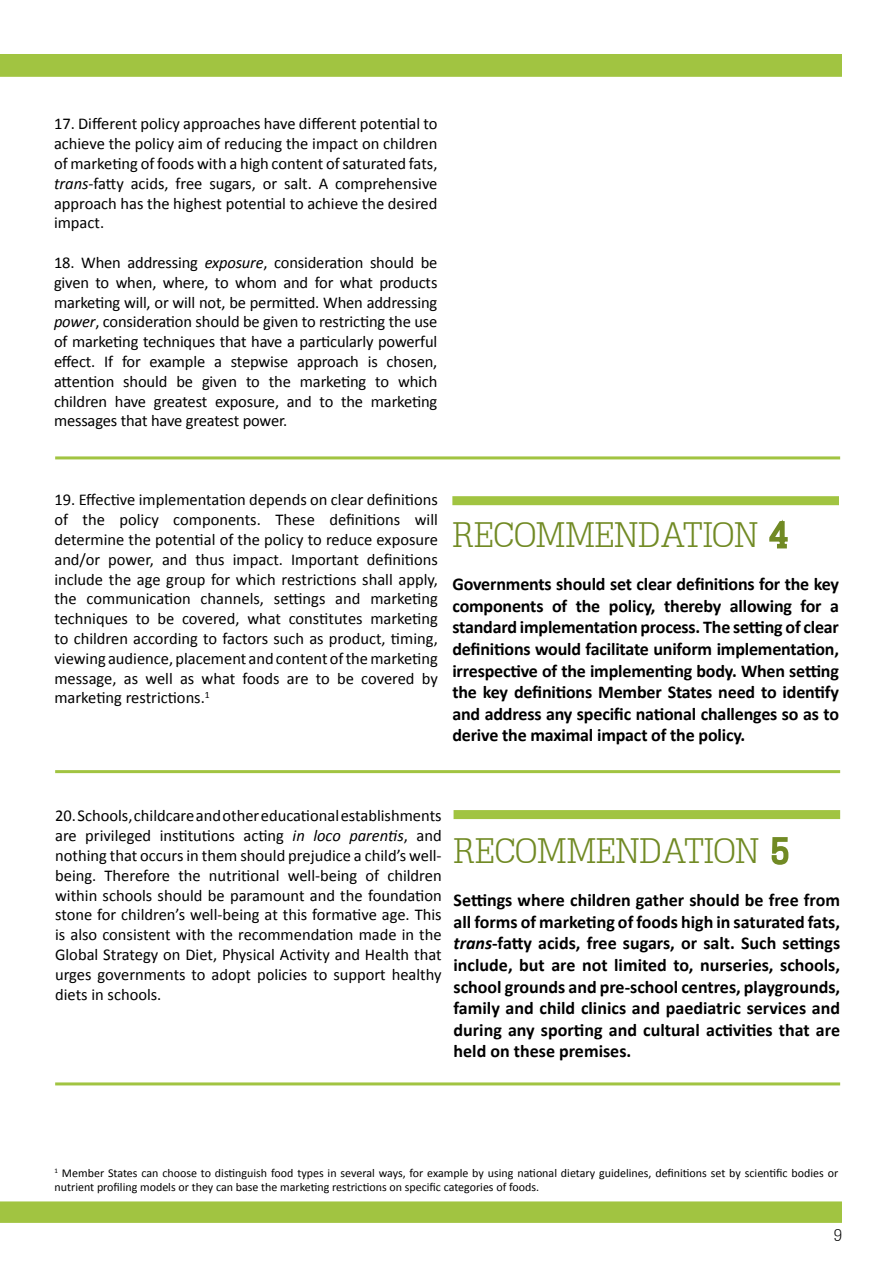
<style>
.page{position:relative;width:893px;height:1263px;background:#fff}
.page>*{position:absolute;margin:0;border:0;box-sizing:border-box;transform-origin:0 0}
.t1{font:300 34.5px "Typo Slabserif";color:#718a24}
.t2{font:700 18px/21.6px "Calibri";letter-spacing:-.01em;color:#000;text-align:justify}
.t3{font:16.5px/19.8px "Calibri";color:#000;text-align:justify}
.t4{font:300 16.5px "Typo Slabserif";color:#000}
.t5{font:12px/14.4px "Calibri";color:#000}
.s1{font-style:italic}
</style>
<div class="page">
<div style="left:0;top:1202px;width:842px;height:21px;background:#a1c441"></div>
<div style="left:0;top:54px;width:842px;height:23px;background:#a1c441"></div>
<svg style="left:771px;top:837px;width:18px;height:28px"></svg>
<svg style="left:769px;top:520px;width:19px;height:29px"></svg>
<div style="left:454px;top:810px;width:386px;height:9px;background:#a1c441"></div>
<div style="left:452px;top:496px;width:387px;height:9px;background:#a1c441"></div>
<hr style="left:55px;top:456px;width:785px;height:3px;background:#a1c441">
<hr style="left:55px;top:770px;width:785px;height:3px;background:#a1c441">
<hr style="left:55px;top:1082px;width:785px;height:3px;background:#a1c441">
<p class="t3" style="left:54px;top:113px;width:385px">17. Different policy approaches have different potential to achieve the policy aim of reducing the impact on children of marketing of foods with a high content of saturated fats, <span class="s1">trans</span>-fatty acids, free sugars, or salt. A comprehensive approach has the highest potential to achieve the desired impact.</p>
<p class="t3" style="left:54px;top:252px;width:385px">18. When addressing <span class="s1">exposure</span>, consideration should be given to when, where, to whom and for what products marketing will, or will not, be permitted. When addressing <span class="s1">power</span>, consideration should be given to restricting the use of marketing techniques that have a particularly powerful effect. If for example a stepwise approach is chosen, attention should be given to the marketing to which children have greatest exposure, and to the marketing messages that have greatest power.</p>
<p class="t3" style="left:54px;top:489px;width:385px">19. Effective implementation depends on clear definitions of the policy components. These definitions will determine the potential of the policy to reduce exposure and/or power, and thus impact. Important definitions include the age group for which restrictions shall apply, the communication channels, settings and marketing techniques to be covered, what constitutes marketing to children according to factors such as product, timing, viewing audience, placement and content of the marketing message, as well as what foods are to be covered by marketing restrictions.<sup>1</sup></p>
<h1 class="t1" style="left:452px;top:515px;width:336px">RECOMMENDATION 4</h1>
<p class="t2" style="left:452px;top:572px;width:388px">Governments should set clear definitions for the key components of the policy, thereby allowing for a standard implementation process. The setting of clear definitions would facilitate uniform implementation, irrespective of the implementing body. When setting the key definitions Member States need to identify and address any specific national challenges so as to derive the maximal impact of the policy.</p>
<p class="t3" style="left:55px;top:805px;width:388px">20. Schools, childcare and other educational establishments are privileged institutions acting <span class="s1">in loco parentis</span>, and nothing that occurs in them should prejudice a child’s well&shy;being. Therefore the nutritional well-being of children within schools should be paramount and the foundation stone for children’s well-being at this formative age. This is also consistent with the recommendation made in the Global Strategy on Diet, Physical Activity and Health that urges governments to adopt policies to support healthy diets in schools.</p>
<h1 class="t1" style="left:454px;top:831px;width:336px">RECOMMENDATION 5</h1>
<p class="t2" style="left:454px;top:888px;width:388px">Settings where children gather should be free from all forms of marketing of foods high in saturated fats, <span class="s1">trans</span>-fatty acids, free sugars, or salt. Such settings include, but are not limited to, nurseries, schools, school grounds and pre-school centres, playgrounds, family and child clinics and paediatric services and during any sporting and cultural activities that are held on these premises.</p>
<p class="t5" style="left:55px;top:1165px;width:785px"><sup>1</sup> Member States can choose to distinguish food types in several ways, for example by using national dietary guidelines, definitions set by scientific bodies or nutrient profiling models or they can base the marketing restrictions on specific categories of foods.</p>
<p class="t4" style="left:834px;top:1225px;width:10px">9</p>
</div>
